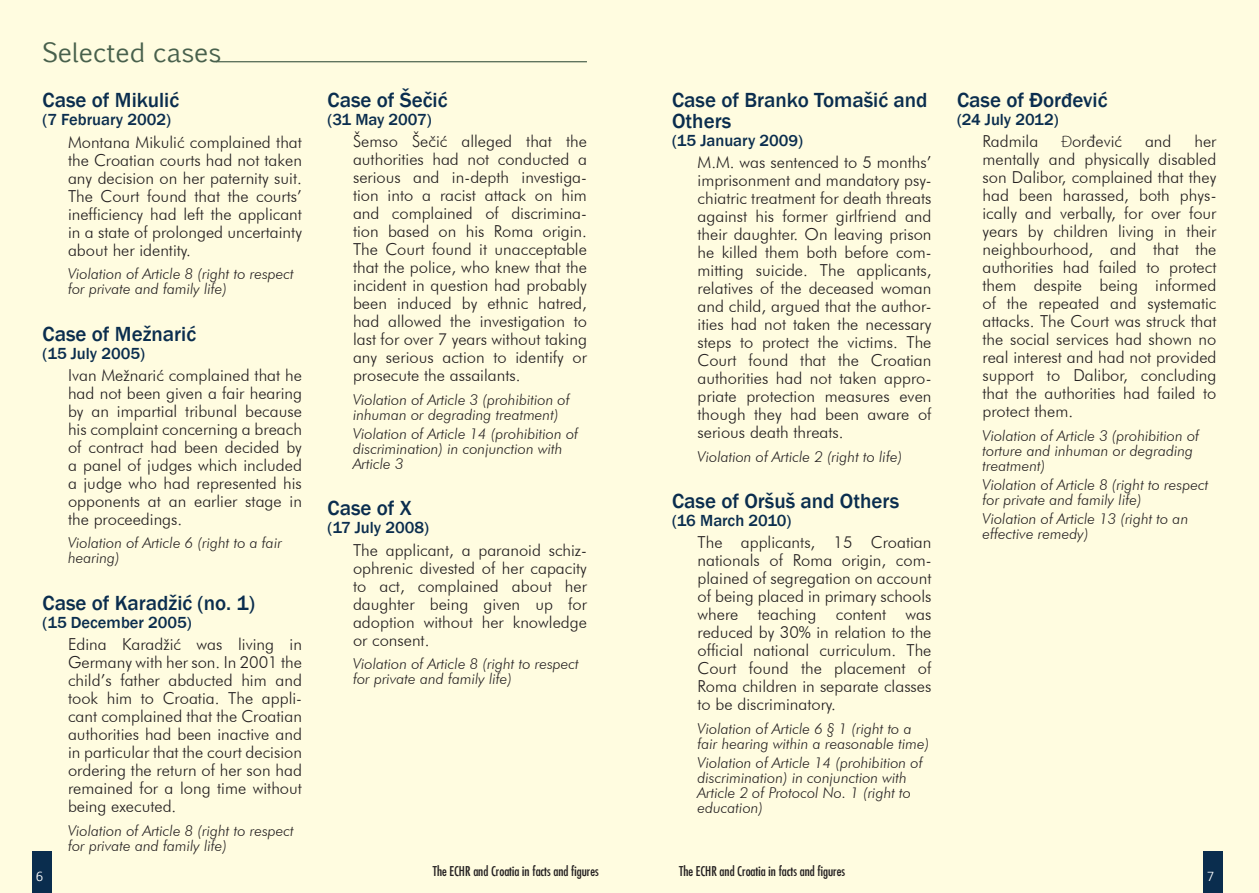
<style>
.page{position:relative;width:1259px;height:893px;background:#fffce0}
.page>*{position:absolute;margin:0;border:0;box-sizing:border-box;transform-origin:0 0}
.Titre_0{font:25.5px "Euphemia CAS";color:#48604c}
.Titre_2{font:500 21px/21px "Franklin Gothic";color:#0a2d4e}
.Texte{font:300 16.5px/18px "Futura BT";color:#231f20;text-align:justify}
.Date{font:500 16.5px "Franklin Gothic";color:#0a2d4e}
.Sous_texte_light{font:italic 300 15px/15px "Futura BT";color:#231f20}
.t1{font:condensed 13.2px "Futura";color:#231f20}
.t2{font:12px "Euphemia CAS";color:#fff}
.s1{font-family:"Myriad Pro"}
</style>
<div class="page">
<div style="left:1203px;top:852px;width:19px;height:41px;background:#0a2d4e"></div>
<div style="left:32px;top:852px;width:19px;height:41px;background:#0a2d4e"></div>
<hr style="left:216px;top:61px;width:371px;height:1px;background:#48604c">
<p class="Titre_0" style="left:43px;top:34px;width:180px">Selected cases</p>
<p class="Titre_2" style="left:43px;top:90px;width:138px">Case of Mikulić</p>
<p class="Date" style="left:43px;top:110px;width:130px">(7 February 2002)</p>
<p class="Texte" style="left:68px;top:133px;width:235px">Montana Mikulić complained that the Croatian courts had not taken any decision on her paternity suit.<br>The Court found that the courts’ inefficiency had left the applicant in a state of prolonged uncertainty about her identity.</p>
<p class="Sous_texte_light" style="left:68px;top:266px;width:227px">Violation of Article 8 (right to respect for private and family life)</p>
<p class="Titre_2" style="left:43px;top:323px;width:155px">Case of Mežnarić</p>
<p class="Date" style="left:43px;top:343px;width:104px">(15 July 2005)</p>
<p class="Texte" style="left:68px;top:366px;width:235px">Ivan Mežnarić complained that he had not been given a fair hearing by an impartial tribunal because his complaint concerning a breach of contract had been decided by a panel of judges which included a judge who had represented his opponents at an earlier stage in the proceedings.</p>
<p class="Sous_texte_light" style="left:68px;top:535px;width:215px">Violation of Article 6 (right to a fair hearing)</p>
<p class="Titre_2" style="left:43px;top:593px;width:214px">Case of Karadžić (no. 1)</p>
<p class="Date" style="left:43px;top:612px;width:151px">(15 December 2005)</p>
<p class="Texte" style="left:68px;top:635px;width:235px">Edina Karadžić was living in Germany with her son. In 2001 the child’s father abducted him and took him to Croatia. The appli&shy;cant complained that the Croatian authorities had been inactive and in particular that the court decision ordering the return of her son had remained for a long time without being executed.</p>
<p class="Sous_texte_light" style="left:68px;top:823px;width:227px">Violation of Article 8 (right to respect for private and family life)</p>
<p class="Titre_2" style="left:327px;top:90px;width:122px">Case of Šečić</p>
<p class="Date" style="left:327px;top:109px;width:106px">(31 May 2007)</p>
<p class="Texte" style="left:353px;top:132px;width:235px">Šemso Šečić alleged that the authorities had not conducted a serious and in-depth investiga&shy;tion into a racist attack on him and complained of discrimina&shy;tion based on his Roma origin.<br>The Court found it unacceptable that the police, who knew that the incident in question had probably been induced by ethnic hatred, had allowed the investigation to last for over 7 years without taking any serious action to identify or prosecute the assailants.</p>
<p class="Sous_texte_light" style="left:353px;top:392px;width:218px">Violation of Article 3 (prohibition of inhuman or degrading treatment)</p>
<p class="Sous_texte_light" style="left:353px;top:426px;width:227px">Violation of Article 14 (prohibition of discrimination) in conjunction with<br>Article 3</p>
<p class="Titre_2" style="left:327px;top:498px;width:86px">Case of X</p>
<p class="Date" style="left:327px;top:518px;width:103px">(17 July 2008)</p>
<p class="Texte" style="left:353px;top:541px;width:235px">The applicant, a paranoid schiz&shy;ophrenic divested of her capacity to act, complained about her daughter being given up for adoption without her knowledge or consent.</p>
<p class="Sous_texte_light" style="left:353px;top:656px;width:227px">Violation of Article 8 (right to respect for private and family life)</p>
<p class="Titre_2" style="left:672px;top:90px;width:257px">Case of Branko Tomašić and<br>Others</p>
<p class="Date" style="left:672px;top:130px;width:132px">(15 January 2009)</p>
<p class="Texte" style="left:697px;top:153px;width:235px">M.M. was sentenced to 5 months’ imprisonment and mandatory psy&shy;chiatric treatment for death threats against his former girlfriend and their daughter. On leaving prison he killed them both before com&shy;mitting suicide. The applicants, relatives of the deceased woman and child, argued that the author&shy;ities had not taken the necessary steps to protect the victims. The Court found that the Croatian authorities had not taken appro&shy;priate protection measures even though they had been aware of serious death threats.</p>
<p class="Sous_texte_light" style="left:697px;top:449px;width:206px">Violation of Article 2 (right to life)</p>
<p class="Titre_2" style="left:672px;top:491px;width:229px">Case of Oršuš and Others</p>
<p class="Date" style="left:672px;top:510px;width:121px">(16 March 2010)</p>
<p class="Texte" style="left:697px;top:533px;width:235px">The applicants, 15 Croatian nationals of Roma origin, com&shy;plained of segregation on account of being placed in primary schools where teaching content was reduced by 30% in relation to the official national curriculum. The Court found the placement of Roma children in separate classes to be discriminatory.</p>
<p class="Sous_texte_light" style="left:697px;top:721px;width:233px">Violation of Article 6 § 1 (right to a fair hearing within a reasonable time)</p>
<p class="Sous_texte_light" style="left:697px;top:755px;width:227px">Violation of Article 14 (prohibition of discrimination) in conjunction with<br>Article 2 of Protocol No. 1 (right to education)</p>
<p class="Titre_2" style="left:957px;top:90px;width:152px">Case of Đorđević</p>
<p class="Date" style="left:957px;top:109px;width:103px">(24 July 2012)</p>
<p class="Texte" style="left:982px;top:132px;width:57px">Radmila</p>
<p class="Texte" style="left:1061px;top:132px;width:62px"><span class="s1">Đ</span>orđević</p>
<p class="Texte" style="left:1145px;top:132px;width:28px">and</p>
<p class="Texte" style="left:982px;top:132px;width:235px;text-indent:212px">her mentally and physically disabled son Dalibor, complained that they had been harassed, both phys&shy;ically and verbally, for over four years by children living in their neighbourhood, and that the authorities had failed to protect them despite being informed of the repeated and systematic attacks. The Court was struck that the social services had shown no real interest and had not provided support to Dalibor, concluding that the authorities had failed to protect them.</p>
<p class="Sous_texte_light" style="left:982px;top:428px;width:218px">Violation of Article 3 (prohibition of torture and inhuman or degrading treatment)</p>
<p class="Sous_texte_light" style="left:982px;top:477px;width:227px">Violation of Article 8 (right to respect for private and family life)</p>
<p class="Sous_texte_light" style="left:982px;top:511px;width:207px">Violation of Article 13 (right to an effective remedy)</p>
<p class="t1" style="left:433px;top:863px;width:168px">The ECHR and Croatia in facts and figures</p>
<p class="t1" style="left:679px;top:863px;width:168px">The ECHR and Croatia in facts and figures</p>
<p class="t2" style="left:36px;top:868px;width:8px">6</p>
<p class="t2" style="left:1207px;top:868px;width:8px">7</p>
</div>
